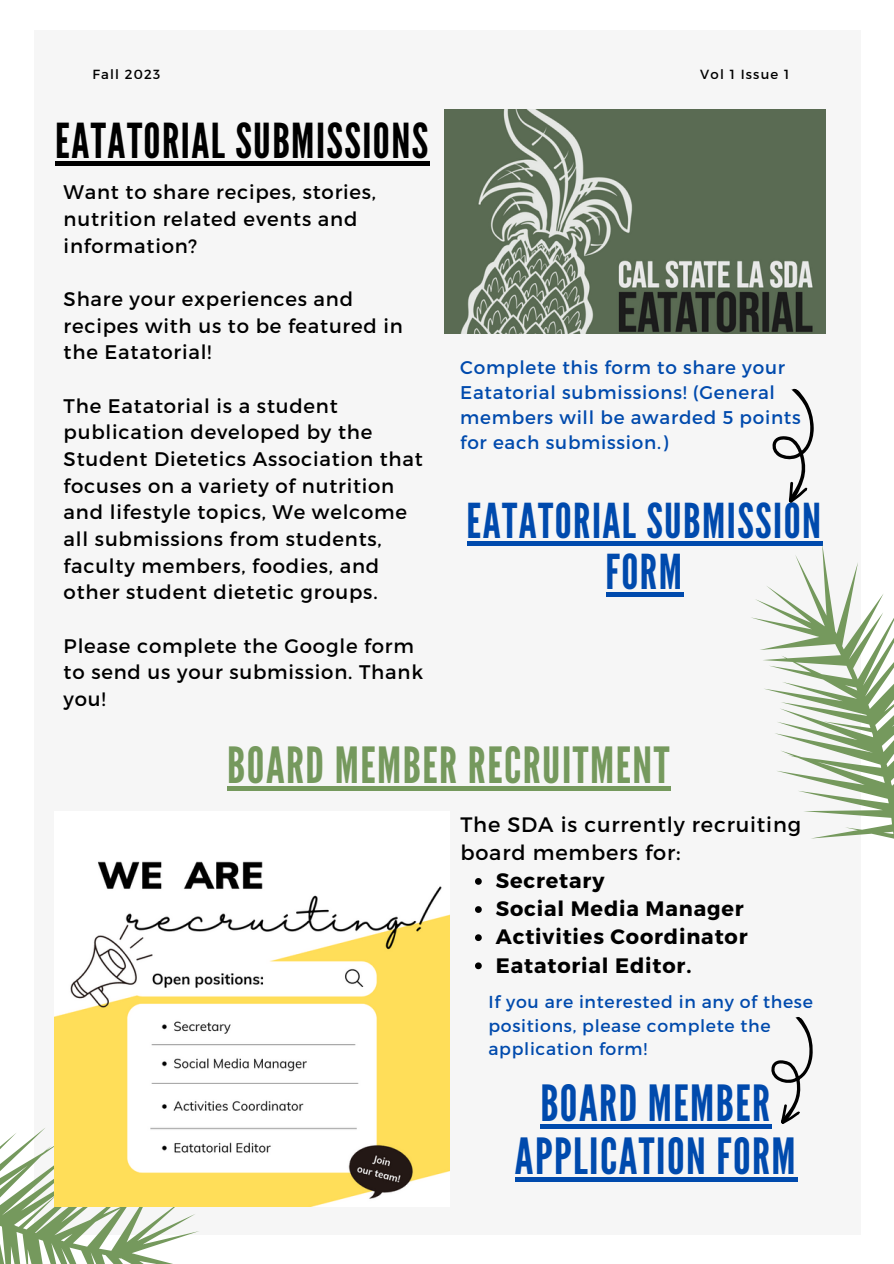
<style>
.page{position:relative;width:894px;height:1264px;background:#fff}
.page>*{position:absolute;margin:0;border:0;box-sizing:border-box;transform-origin:0 0}
.t1{font:49.8px/52.8px "League Gothic";letter-spacing:.03em;color:#004aad;text-align:center}
.t2{font:49.8px "League Gothic";letter-spacing:.03em;color:#75995d}
.t3{font:48.15px "League Gothic";letter-spacing:.03em;color:#000}
.t4{font:48px/51px "League Gothic";letter-spacing:.03em;color:#004aad;text-align:center}
.t5{font:700 20.85px "Montserrat";letter-spacing:.04em;color:#000}
.t6{font:20.85px/28.2px "Montserrat";letter-spacing:.04em;color:#000}
.t7{font:19.65px/26.7px "Montserrat";letter-spacing:.04em;color:#000}
.t8{font:18.45px/24.8px "Montserrat";letter-spacing:.04em;color:#004aad}
.t9{font:17.25px/23.7px "Montserrat";letter-spacing:.04em;color:#004aad}
.t10{font:13.2px "Montserrat";letter-spacing:.09em;color:#000}
</style>
<div class="page">
<div style="left:34px;top:30px;width:826px;height:1204px;background:#f6f6f6"></div>
<img style="left:444px;top:110px;width:381px;height:224px">
<hr style="left:466px;top:541px;width:356px;height:4px;background:#004aad">
<hr style="left:605px;top:592px;width:78px;height:4px;background:#004aad">
<svg style="left:772px;top:388px;width:42px;height:115px"></svg>
<svg style="left:475px;top:878px;width:6px;height:6px"></svg>
<svg style="left:475px;top:906px;width:6px;height:6px"></svg>
<svg style="left:475px;top:934px;width:6px;height:7px"></svg>
<svg style="left:475px;top:962px;width:6px;height:7px"></svg>
<hr style="left:540px;top:1124px;width:231px;height:4px;background:#004aad">
<hr style="left:514px;top:1177px;width:283px;height:4px;background:#004aad">
<svg style="left:771px;top:1017px;width:42px;height:111px"></svg>
<svg style="left:711px;top:541px;width:182px;height:298px"></svg>
<svg style="left:0;top:1086px;width:236px;height:177px"></svg>
<img style="left:55px;top:861px;width:394px;height:345px">
<hr style="left:55px;top:161px;width:374px;height:4px;background:#000">
<hr style="left:227px;top:786px;width:443px;height:4px;background:#75995d">
<p class="t10" style="left:92px;top:66px;width:69px">Fall 2023</p>
<p class="t10" style="left:700px;top:66px;width:90px">Vol 1 Issue 1</p>
<p class="t3" style="left:55px;top:112px;width:374px">EATATORIAL SUBMISSIONS</p>
<p class="t7" style="left:64px;top:178px;width:314px">Want to share recipes, stories, nutrition related events and information?</p>
<p class="t7" style="left:64px;top:285px;width:341px">Share your experiences and recipes with us to be featured in the Eatatorial!</p>
<p class="t7" style="left:64px;top:391px;width:360px">The Eatatorial is a student publication developed by the<br>Student Dietetics Association that focuses on a variety of nutrition and lifestyle topics, We welcome all submissions from students, faculty members, foodies, and other student dietetic groups.</p>
<p class="t7" style="left:64px;top:631px;width:361px">Please complete the Google form to send us your submission. Thank you!</p>
<p class="t8" style="left:460px;top:354px;width:342px">Complete this form to share your<br>Eatatorial submissions! (General members will be awarded 5 points for each submission.)</p>
<p class="t4" style="left:466px;top:496px;width:356px">EATATORIAL SUBMISSION<br>FORM</p>
<p class="t2" style="left:227px;top:736px;width:443px">BOARD MEMBER RECRUITMENT</p>
<p class="t6" style="left:460px;top:809px;width:342px">The SDA is currently recruiting board members for:</p>
<p class="t5" style="left:495px;top:867px;width:110px">Secretary</p>
<p class="t5" style="left:495px;top:895px;width:249px">Social Media Manager</p>
<p class="t5" style="left:495px;top:923px;width:253px">Activities Coordinator</p>
<p class="t5" style="left:495px;top:951px;width:197px">Eatatorial Editor.</p>
<p class="t9" style="left:488px;top:989px;width:326px">If you are interested in any of these positions, please complete the application form!</p>
<p class="t1" style="left:514px;top:1077px;width:282px">BOARD MEMBER<br>APPLICATION FORM</p>
</div>
